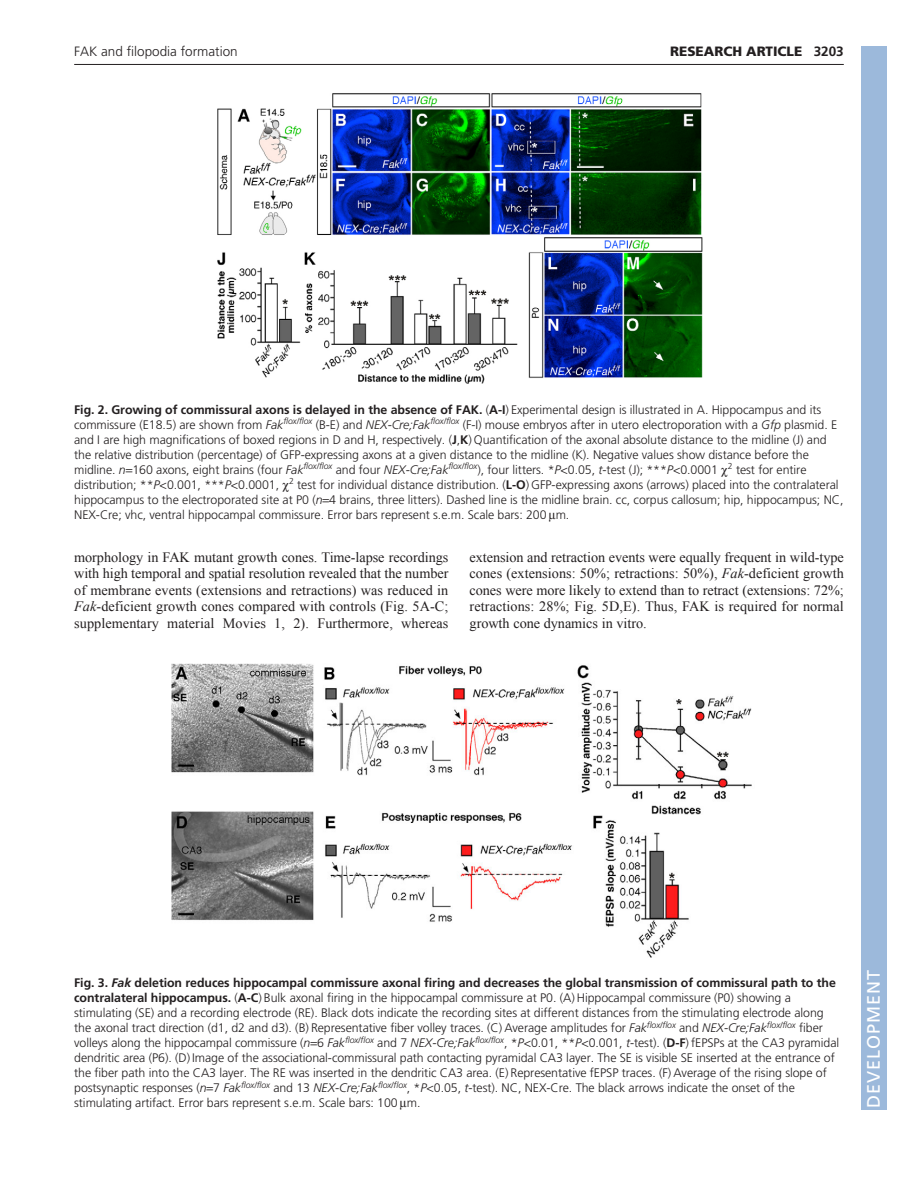
<style>
.page{position:relative;width:918px;height:1188px;background:#fff}
.page>*{position:absolute;margin:0;border:0;box-sizing:border-box;transform-origin:0 0}
.t1{font:18px "Frutiger LT Std";letter-spacing:.055em;color:#fff}
.t2{font:14.25px/16.5px "Times New Roman";letter-spacing:.005em;color:#231f20;text-align:justify}
.t3{font:300 13.5px "Frutiger LT Std";color:#231f20}
.t4{font:900 13.5px "Frutiger LT Std";color:#231f20}
.t5{font:300 12.3px/15px "Frutiger LT Std";letter-spacing:-.005em;color:#231f20}
.s1{font-weight:700}
.s2{font-style:italic}
.s3{font-weight:700;font-style:italic}
</style>
<div class="page">
<hr style="left:74px;top:64px;width:770px;height:1px;background:#231f20">
<img style="left:217px;top:93px;width:486px;height:291px">
<img style="left:171px;top:663px;width:581px;height:295px">
<div style="left:861px;top:46px;width:25px;height:1064px;background:#9cb9db"></div>
<p class="t3" style="left:74px;top:46px;width:165px">FAK and filopodia formation</p>
<p class="t4" style="left:670px;top:46px;width:175px">RESEARCH ARTICLE <span class="s1">3203</span></p>
<p class="t5" style="left:74px;top:403px;width:771px"><span class="s1">Fig. 2. Growing of commissural axons is delayed in the absence of FAK.</span> (<span class="s1">A-I</span>) Experimental design is illustrated in A. Hippocampus and its commissure (E18.5) are shown from <span class="s2">Fak</span><sup>flox/flox</sup> (B-E) and <span class="s2">NEX-Cre;Fak</span><sup>flox/flox</sup> (F-I) mouse embryos after in utero electroporation with a <span class="s2">Gfp</span> plasmid. E and I are high magnifications of boxed regions in D and H, respectively. (<span class="s1">J</span>,<span class="s1">K</span>) Quantification of the axonal absolute distance to the midline (J) and the relative distribution (percentage) of GFP-expressing axons at a given distance to the midline (K). Negative values show distance before the midline. <span class="s2">n</span> 160 axons, eight brains (four <span class="s2">Fak</span><sup>flox/flox</sup> and four <span class="s2">NEX-Cre;Fak</span><sup>flox/flox</sup>), four litters. *<span class="s2">P</span>&lt;0.05, <span class="s2">t</span>-test (J); ***<span class="s2">P</span>&lt;0.0001 <sup>2</sup> test for entire distribution; **<span class="s2">P</span>&lt;0.001, ***<span class="s2">P</span>&lt;0.0001, <sup>2</sup> test for individual distance distribution. (<span class="s1">L-O</span>) GFP-expressing axons (arrows) placed into the contralateral hippocampus to the electroporated site at P0 (<span class="s2">n</span> 4 brains, three litters). Dashed line is the midline brain. cc, corpus callosum; hip, hippocampus; NC, NEX-Cre; vhc, ventral hippocampal commissure. Error bars represent s.e.m. Scale bars: 200 m.</p>
<p class="t2" style="left:74px;top:549px;width:376px">morphology in FAK mutant growth cones. Time-lapse recordings with high temporal and spatial resolution revealed that the number of membrane events (extensions and retractions) was reduced in <span class="s2">Fak</span>-deficient growth cones compared with controls (Fig. 5A-C; supplementary material Movies 1, 2). Furthermore, whereas</p>
<p class="t2" style="left:470px;top:549px;width:376px">extension and retraction events were equally frequent in wild-type cones (extensions: 50%; retractions: 50%), <span class="s2">Fak</span>-deficient growth cones were more likely to extend than to retract (extensions: 72%; retractions: 28%; Fig. 5D,E). Thus, FAK is required for normal growth cone dynamics in vitro.</p>
<p class="t5" style="left:74px;top:976px;width:767px"><span class="s1">Fig. 3.</span> <span class="s3">Fak</span> <span class="s1">deletion reduces hippocampal commissure axonal firing and decreases the global transmission of commissural path to the contralateral hippocampus.</span> (<span class="s1">A-C</span>) Bulk axonal firing in the hippocampal commissure at P0. (A) Hippocampal commissure (P0) showing a stimulating (SE) and a recording electrode (RE). Black dots indicate the recording sites at different distances from the stimulating electrode along the axonal tract direction (d1, d2 and d3). (B) Representative fiber volley traces. (C) Average amplitudes for <span class="s2">Fak</span><sup>flox/flox</sup> and <span class="s2">NEX-Cre;Fak</span><sup>flox/flox</sup> fiber volleys along the hippocampal commissure (<span class="s2">n</span> 6 <span class="s2">Fak</span><sup>flox/flox</sup> and 7 <span class="s2">NEX-Cre;Fak</span><sup>flox/flox</sup>, *<span class="s2">P</span>&lt;0.01, **<span class="s2">P</span>&lt;0.001, <span class="s2">t</span>-test). (<span class="s1">D-F</span>) fEPSPs at the CA3 pyramidal dendritic area (P6). (D) Image of the associational-commissural path contacting pyramidal CA3 layer. The SE is visible SE inserted at the entrance of the fiber path into the CA3 layer. The RE was inserted in the dendritic CA3 area. (E) Representative fEPSP traces. (F) Average of the rising slope of postsynaptic responses (<span class="s2">n</span> 7 <span class="s2">Fak</span><sup>flox/flox</sup> and 13 <span class="s2">NEX-Cre;Fak</span><sup>flox/flox</sup>, *<span class="s2">P</span>&lt;0.05, <span class="s2">t</span>-test). NC, NEX-Cre. The black arrows indicate the onset of the stimulating artifact. Error bars represent s.e.m. Scale bars: 100 m.</p>
<h1 class="t1" style="left:863px;top:1108px;width:140px;rotate:-90deg">DEVELOPMENT</h1>
</div>
